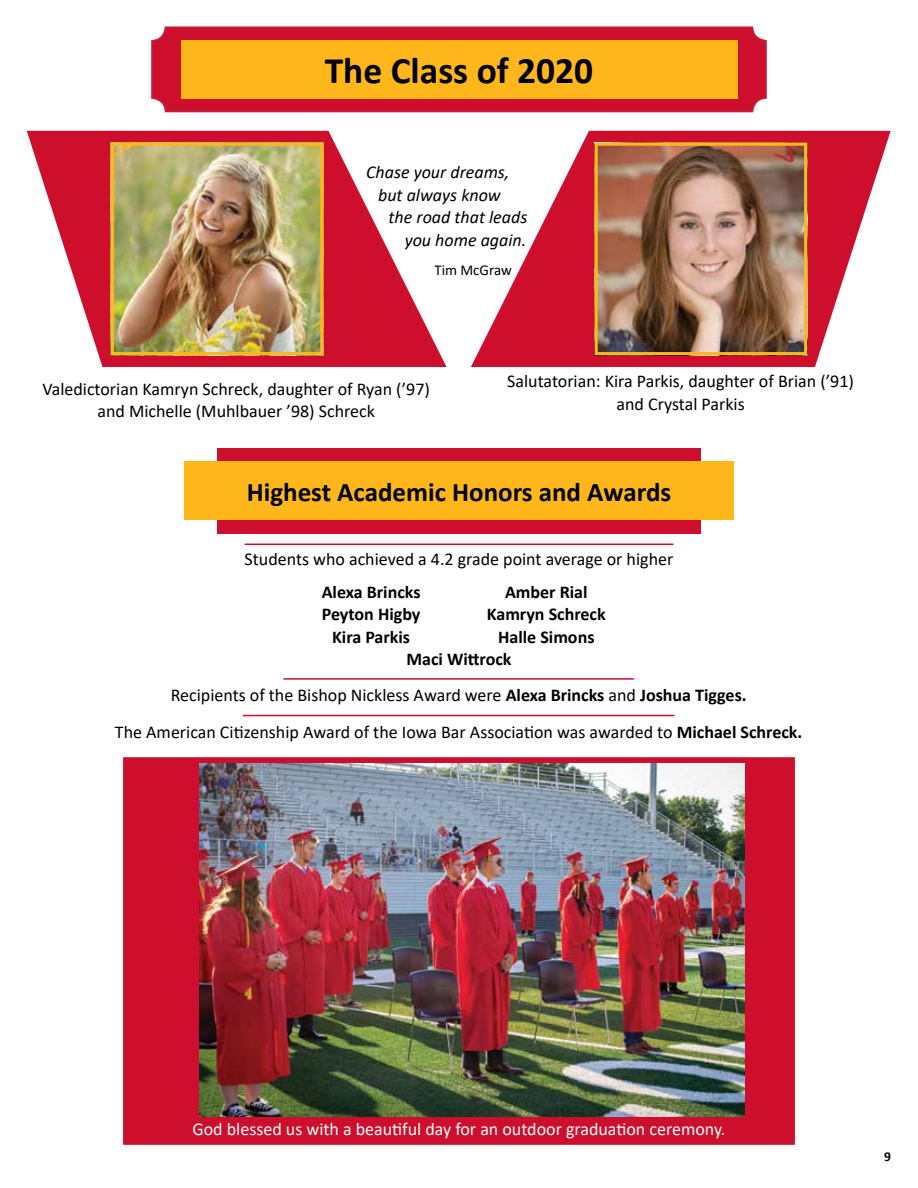
<style>
.page{position:relative;width:918px;height:1188px;background:#fff}
.page>*{position:absolute;margin:0;border:0;box-sizing:border-box;transform-origin:0 0}
.t1{font:700 37.5px "Calibri";color:#000}
.t2{font:700 27px "Calibri";color:#000}
.t3{font:18px/22.5px "Calibri";color:#000;text-align:center}
.t4{font:700 18px/22.5px "Calibri";color:#000;text-align:center}
.t5{font:18px "Calibri";color:#fff}
.t6{font:italic 18px "Calibri";color:#000}
.t7{font:15px "Calibri";color:#000}
.t8{font:700 13.5px "Calibri";color:#000}
.s1{font-weight:700}
</style>
<div class="page">
<div style="left:123px;top:757px;width:672px;height:388px;background:#ce0e2d;border:1px solid #ce0e2d"></div>
<div style="left:152px;top:27px;width:614px;height:85px;background:#ce0e2d;border-radius:13px"></div>
<div style="left:151px;top:26px;width:616px;height:86px;border:2px solid #c5203f;border-radius:13px"></div>
<div style="left:181px;top:40px;width:556px;height:59px;background:#ffb71b"></div>
<svg style="left:471px;top:130px;width:420px;height:237px;fill:#ce0e2d"></svg>
<svg style="left:27px;top:130px;width:420px;height:237px;fill:#ce0e2d"></svg>
<img style="left:115px;top:147px;width:204px;height:204px">
<div style="left:111px;top:143px;width:212px;height:212px;border:3px solid #ffb71b"></div>
<img style="left:599px;top:147px;width:204px;height:204px">
<div style="left:595px;top:143px;width:212px;height:212px;border:3px solid #ffb71b"></div>
<hr style="left:245px;top:544px;width:428px;height:1px;background:#ce0e2d">
<div style="left:217px;top:448px;width:484px;height:86px;background:#ce0e2d"></div>
<div style="left:184px;top:462px;width:550px;height:58px;background:#ffb71b"></div>
<hr style="left:284px;top:678px;width:350px;height:2px;background:#ce0e2d">
<hr style="left:243px;top:715px;width:431px;height:1px;background:#ce0e2d">
<img style="left:200px;top:764px;width:545px;height:352px">
<h1 class="t1" style="left:325px;top:44px;width:270px">The Class of 2020</h1>
<p class="t6" style="left:366px;top:160px;width:145px">Chase your dreams,</p>
<p class="t6" style="left:378px;top:182px;width:124px">but always know</p>
<p class="t6" style="left:389px;top:205px;width:140px">the road that leads</p>
<p class="t6" style="left:405px;top:227px;width:123px">you home again.</p>
<p class="t7" style="left:434px;top:259px;width:79px">Tim McGraw</p>
<p class="t3" style="left:43px;top:377px;width:389px">Valedictorian Kamryn Schreck, daughter of Ryan (’97) and Michelle (Muhlbauer ’98) Schreck</p>
<p class="t3" style="left:507px;top:370px;width:348px">Salutatorian: Kira Parkis, daughter of Brian (’91) and Crystal Parkis</p>
<h2 class="t2" style="left:247px;top:473px;width:426px">Highest Academic Honors and Awards</h2>
<p class="t3" style="left:245px;top:548px;width:430px">Students who achieved a 4.2 grade point average or higher</p>
<p class="t4" style="left:322px;top:580px;width:100px">Alexa Brincks<br>Peyton Higby<br>Kira Parkis</p>
<p class="t4" style="left:487px;top:580px;width:120px">Amber Rial<br>Kamryn Schreck<br>Halle Simons</p>
<p class="t4" style="left:406px;top:647px;width:107px">Maci Wittrock</p>
<p class="t3" style="left:115px;top:676px;width:689px;line-height:37px">Recipients of the Bishop Nickless Award were <span class="s1">Alexa Brincks</span> and <span class="s1">Joshua Tigges.<br></span>The American Citizenship Award of the Iowa Bar Association was awarded to <span class="s1">Michael Schreck.</span></p>
<p class="t5" style="left:192px;top:1117px;width:535px">God blessed us with a beautiful day for an outdoor graduation ceremony.</p>
<p class="t8" style="left:884px;top:1147px;width:8px">9</p>
</div>
